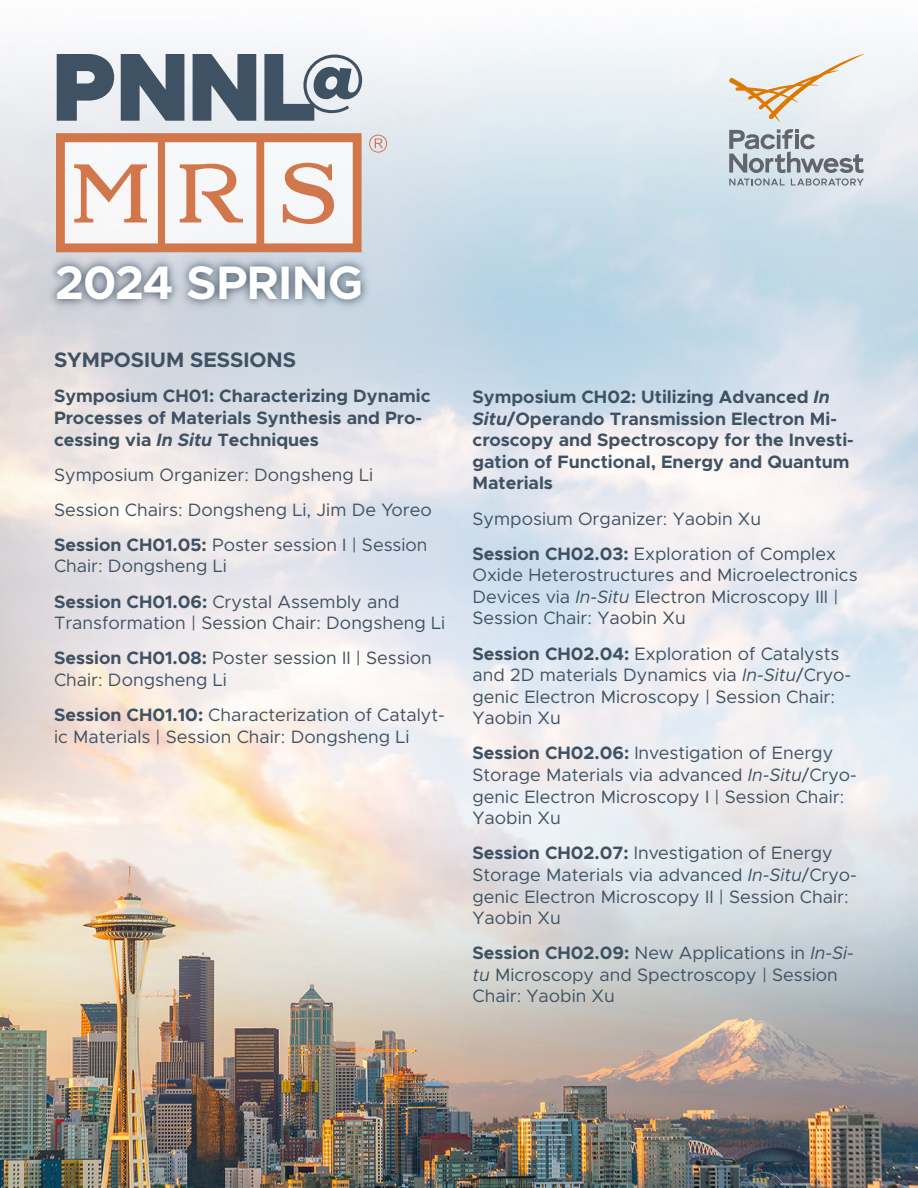
<style>
.page{position:relative;width:918px;height:1188px;background:#fff}
.page>*{position:absolute;margin:0;border:0;box-sizing:border-box;transform-origin:0 0}
.t1{font:700 47.25px "Metropolis";letter-spacing:-.01em;color:#fff}
.t2{font:700 21px "Metropolis";color:#3f5263}
.t3{font:18px/21.6px "Metropolis";color:#3f5263}
.t4{font:700 18px/21.6px "Metropolis";color:#3f5263}
.s1{font-style:italic}
.s2{font-weight:700}
</style>
<div class="page">
<img style="left:0;top:35px;width:918px;height:1153px">
<svg style="left:57px;top:54px;width:57px;height:67px;background:#768390"></svg>
<svg style="left:121px;top:54px;width:63px;height:67px;background:#657583"></svg>
<svg style="left:193px;top:54px;width:63px;height:67px;background:#667583"></svg>
<svg style="left:264px;top:54px;width:98px;height:67px"></svg>
<svg style="left:56px;top:133px;width:306px;height:113px"></svg>
<svg style="left:369px;top:135px;width:18px;height:18px"></svg>
<img style="left:42px;top:246px;width:347px;height:80px">
<svg style="left:729px;top:54px;width:135px;height:68px"></svg>
<svg style="left:729px;top:129px;width:135px;height:57px;background:#b7bfc5"></svg>
<p class="t1" style="left:55px;top:253px;width:309px">2024 SPRING</p>
<p class="t2" style="left:54px;top:347px;width:244px">SYMPOSIUM SESSIONS</p>
<p class="t4" style="left:54px;top:385px;width:378px">Symposium CH01: Characterizing Dynamic<br>Processes of Materials Synthesis and Pro&shy;cessing via <span class="s1">In Situ</span> Techniques</p>
<p class="t3" style="left:54px;top:464px;width:321px">Symposium Organizer: Dongsheng Li</p>
<p class="t3" style="left:54px;top:499px;width:379px">Session Chairs: Dongsheng Li, Jim De Yoreo</p>
<p class="t3" style="left:54px;top:534px;width:375px"><span class="s2">Session CH01.05:</span> Poster session I | Session<br>Chair: Dongsheng Li</p>
<p class="t3" style="left:54px;top:591px;width:393px"><span class="s2">Session CH01.06:</span> Crystal Assembly and<br>Transformation | Session Chair: Dongsheng Li</p>
<p class="t3" style="left:54px;top:647px;width:379px"><span class="s2">Session CH01.08:</span> Poster session II | Session<br>Chair: Dongsheng Li</p>
<p class="t3" style="left:54px;top:704px;width:392px"><span class="s2">Session CH01.10:</span> Characterization of Catalyt&shy;ic Materials | Session Chair: Dongsheng Li</p>
<p class="t4" style="left:472px;top:386px;width:383px">Symposium CH02: Utilizing Advanced <span class="s1">In Situ</span>/Operando Transmission Electron Mi&shy;croscopy and Spectroscopy for the Investi&shy;gation of Functional, Energy and Quantum Materials</p>
<p class="t3" style="left:472px;top:508px;width:290px">Symposium Organizer: Yaobin Xu</p>
<p class="t3" style="left:472px;top:543px;width:387px"><span class="s2">Session CH02.03:</span> Exploration of Complex Oxide Heterostructures and Microelectronics Devices via <span class="s1">In-Situ</span> Electron Microscopy III | Session Chair: Yaobin Xu</p>
<p class="t3" style="left:472px;top:643px;width:380px"><span class="s2">Session CH02.04:</span> Exploration of Catalysts and 2D materials Dynamics via <span class="s1">In-Situ</span>/Cryo&shy;genic Electron Microscopy | Session Chair:<br>Yaobin Xu</p>
<p class="t3" style="left:472px;top:742px;width:386px"><span class="s2">Session CH02.06:</span> Investigation of Energy Storage Materials via advanced <span class="s1">In-Situ</span>/Cryo&shy;genic Electron Microscopy I | Session Chair:<br>Yaobin Xu</p>
<p class="t3" style="left:472px;top:842px;width:386px"><span class="s2">Session CH02.07:</span> Investigation of Energy Storage Materials via advanced <span class="s1">In-Situ</span>/Cryo&shy;genic Electron Microscopy II | Session Chair:<br>Yaobin Xu</p>
<p class="t3" style="left:472px;top:942px;width:383px"><span class="s2">Session CH02.09:</span> New Applications in <span class="s1">In-Si&shy;tu</span> Microscopy and Spectroscopy | Session<br>Chair: Yaobin Xu</p>
</div>
